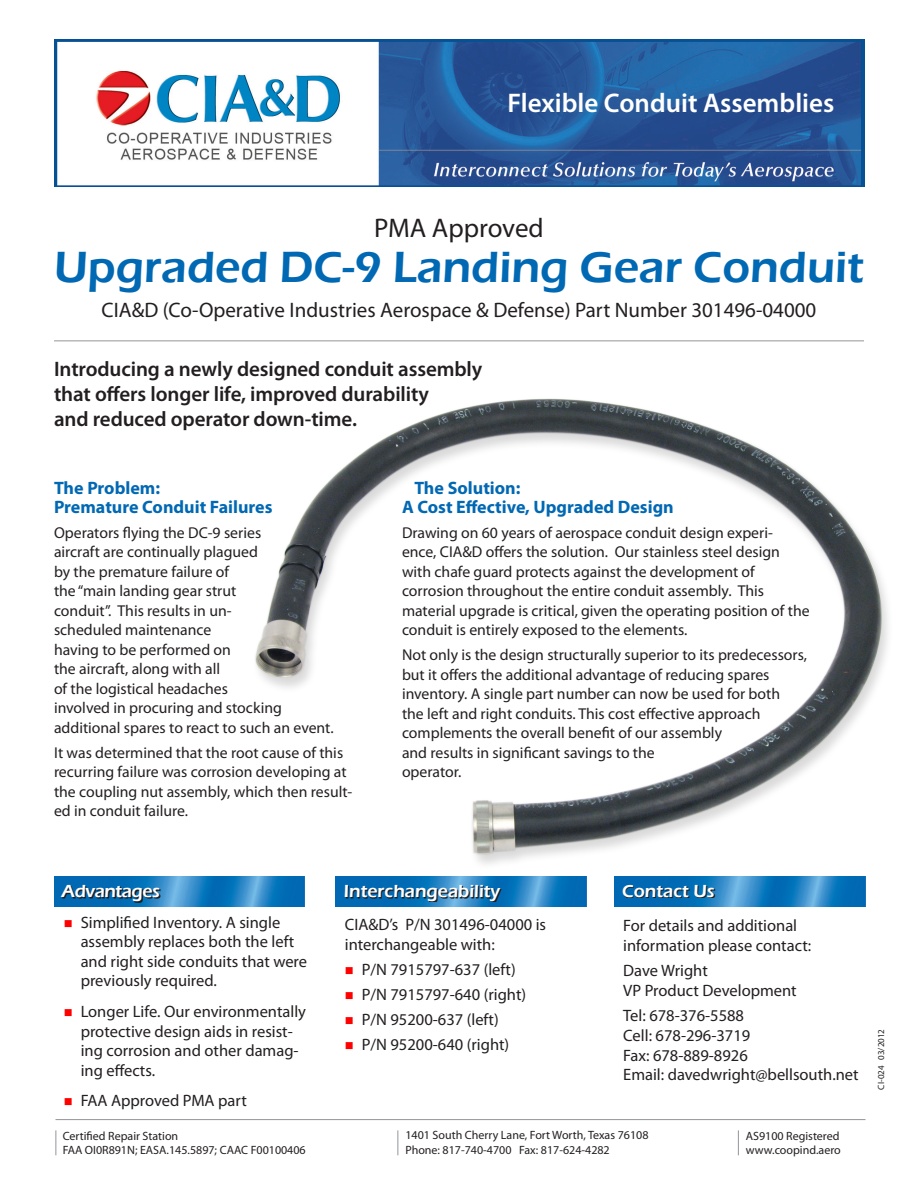
<style>
.page{position:relative;width:918px;height:1188px;background:#fff}
.page>*{position:absolute;margin:0;border:0;box-sizing:border-box;transform-origin:0 0}
.Headline{font:600 45px "Eras ITC";color:#0168b3}
.t1{font:600 27px "Myriad Pro";color:#fff}
.t2{font:27px "Myriad Pro";letter-spacing:-.005em;color:#231f20}
.Body_text{font:600 21px/25.2px "Myriad Pro";letter-spacing:-.005em;color:#231f20}
.Body_text-2{font:21px "Myriad Pro";color:#231f20}
.Body_text-3{font:700 18px/19.5px "Myriad Pro";color:#0168b3}
.Subhead_2{font:600 18px "Eras ITC";color:#fff}
.Subhead_2-2{font:600 18px "Eras ITC";letter-spacing:-.025em;color:#fff}
.Body_text-4{font:16.5px/19.5px "Myriad Pro";color:#231f20}
.contact_info{font:16.5px/19.8px "Myriad Pro";color:#231f20}
.Body_text-5{font:15.75px/19.5px "Myriad Pro";color:#231f20}
.t3{font:12px/14.4px "Myriad Pro";color:#231f20}
.t4{font:9px "Myriad Pro";color:#231f20}
.s1{color:#f00}
</style>
<div class="page">
<img style="left:255px;top:398px;width:633px;height:509px">
<img style="left:615px;top:876px;width:250px;height:31px">
<svg style="left:624px;top:886px;width:91px;height:12px"></svg>
<img style="left:54px;top:876px;width:251px;height:31px">
<svg style="left:62px;top:886px;width:98px;height:16px;background:#0f5282"></svg>
<img style="left:336px;top:876px;width:250px;height:31px">
<svg style="left:346px;top:886px;width:156px;height:16px;background:#1a5b88"></svg>
<hr style="left:54px;top:340px;width:810px;height:1px;background:#939598">
<img style="left:54px;top:40px;width:810px;height:147px">
<hr style="left:56px;top:1119px;width:810px;height:1px;background:#939598">
<svg style="left:56px;top:1130px;width:1px;height:25px"></svg>
<svg style="left:398px;top:1130px;width:1px;height:25px"></svg>
<svg style="left:738px;top:1130px;width:1px;height:25px"></svg>
<p class="t1" style="left:508px;top:86px;width:328px">Flexible Conduit Assemblies</p>
<p class="t2" style="left:374px;top:211px;width:171px">PMA Approved</p>
<p class="Headline" style="left:54px;top:242px;width:812px">Upgraded DC-9 Landing Gear Conduit</p>
<p class="Body_text-2" style="left:102px;top:297px;width:716px">CIA&amp;D (Co-Operative Industries Aerospace &amp; Defense) Part Number 301496-04000</p>
<p class="Body_text" style="left:54px;top:356px;width:430px">Introducing a newly designed conduit assembly that offers longer life, improved durability<br>and reduced operator down-time.</p>
<p class="Body_text-3" style="left:54px;top:477px;width:220px">The Problem:<br>Premature Conduit Failures</p>
<p class="Body_text-5" style="left:54px;top:523px;width:281px">Operators flying the DC-9 series<br>aircraft are continually plagued<br>by the premature failure of<br>the “main landing gear strut<br>conduit”. This results in un-<br>scheduled maintenance<br>having to be performed on<br>the aircraft, along with all<br>of the logistical headaches<br>involved in procuring and stocking additional spares to react to such an event.</p>
<p class="Body_text-5" style="left:54px;top:743px;width:300px">It was determined that the root cause of this recurring failure was corrosion developing at the coupling nut assembly, which then result&shy;ed in conduit failure.</p>
<p class="Body_text-3" style="left:402px;top:477px;width:273px;text-indent:12px">The Solution:<br>A Cost Effective, Upgraded Design</p>
<p class="Body_text-5" style="left:402px;top:523px;width:409px">Drawing on 60 years of aerospace conduit design experi&shy;ence, CIA&amp;D offers the solution. Our stainless steel design with chafe guard protects against the development of corrosion throughout the entire conduit assembly. This material upgrade is critical, given the operating position of the conduit is entirely exposed to the elements.</p>
<p class="Body_text-5" style="left:402px;top:645px;width:407px">Not only is the design structurally superior to its predecessors, but it offers the additional advantage of reducing spares inventory. A single part number can now be used for both<br>the left and right conduits. This cost effective approach complements the overall benefit of our assembly<br>and results in significant savings to the<br>operator.</p>
<p class="Subhead_2-2" style="left:62px;top:881px;width:100px">Advantages</p>
<p class="Subhead_2" style="left:344px;top:881px;width:158px">Interchangeability</p>
<p class="Body_text-4" style="left:81px;top:912px;width:228px;text-indent:-17px"><span class="s1">■</span> Simplified Inventory. A single assembly replaces both the left and right side conduits that were previously required.</p>
<p class="Body_text-4" style="left:81px;top:1001px;width:227px;text-indent:-17px"><span class="s1">■</span> Longer Life. Our environmentally protective design aids in resist&shy;ing corrosion and other damag&shy;ing effects.</p>
<p class="Body_text-4" style="left:64px;top:1091px;width:185px"><span class="s1">■</span> FAA Approved PMA part</p>
<p class="Body_text-4" style="left:345px;top:915px;width:203px">CIA&amp;D’s P/N 301496-04000 is interchangeable with:</p>
<p class="Body_text-4" style="left:345px;top:959px;width:172px"><span class="s1">■</span> P/N 7915797-637 (left)</p>
<p class="Body_text-4" style="left:345px;top:984px;width:183px"><span class="s1">■</span> P/N 7915797-640 (right)</p>
<p class="Body_text-4" style="left:345px;top:1009px;width:155px"><span class="s1">■</span> P/N 95200-637 (left)</p>
<p class="Body_text-4" style="left:345px;top:1034px;width:166px"><span class="s1">■</span> P/N 95200-640 (right)</p>
<p class="Subhead_2" style="left:622px;top:881px;width:94px">Contact Us</p>
<p class="contact_info" style="left:623px;top:915px;width:189px">For details and additional information please contact:</p>
<p class="contact_info" style="left:623px;top:960px;width:175px">Dave Wright<br>VP Product Development</p>
<p class="contact_info" style="left:623px;top:1005px;width:237px">Tel: 678-376-5588<br>Cell: 678-296-3719<br>Fax: 678-889-8926<br>Email: davedwright@bellsouth.net</p>
<p class="t3" style="left:63px;top:1129px;width:244px">Certified Repair Station<br>FAA OI0R891N; EASA.145.5897; CAAC F00100406</p>
<p class="t3" style="left:405px;top:1128px;width:245px">1401 South Cherry Lane, Fort Worth, Texas 76108<br>Phone: 817-740-4700 Fax: 817-624-4282</p>
<p class="t3" style="left:746px;top:1128px;width:96px">AS9100 Registered www.coopind.aero</p>
<p class="t4" style="left:876px;top:1090px;width:62px;rotate:-90deg">CI-024 03/2012</p>
</div>
